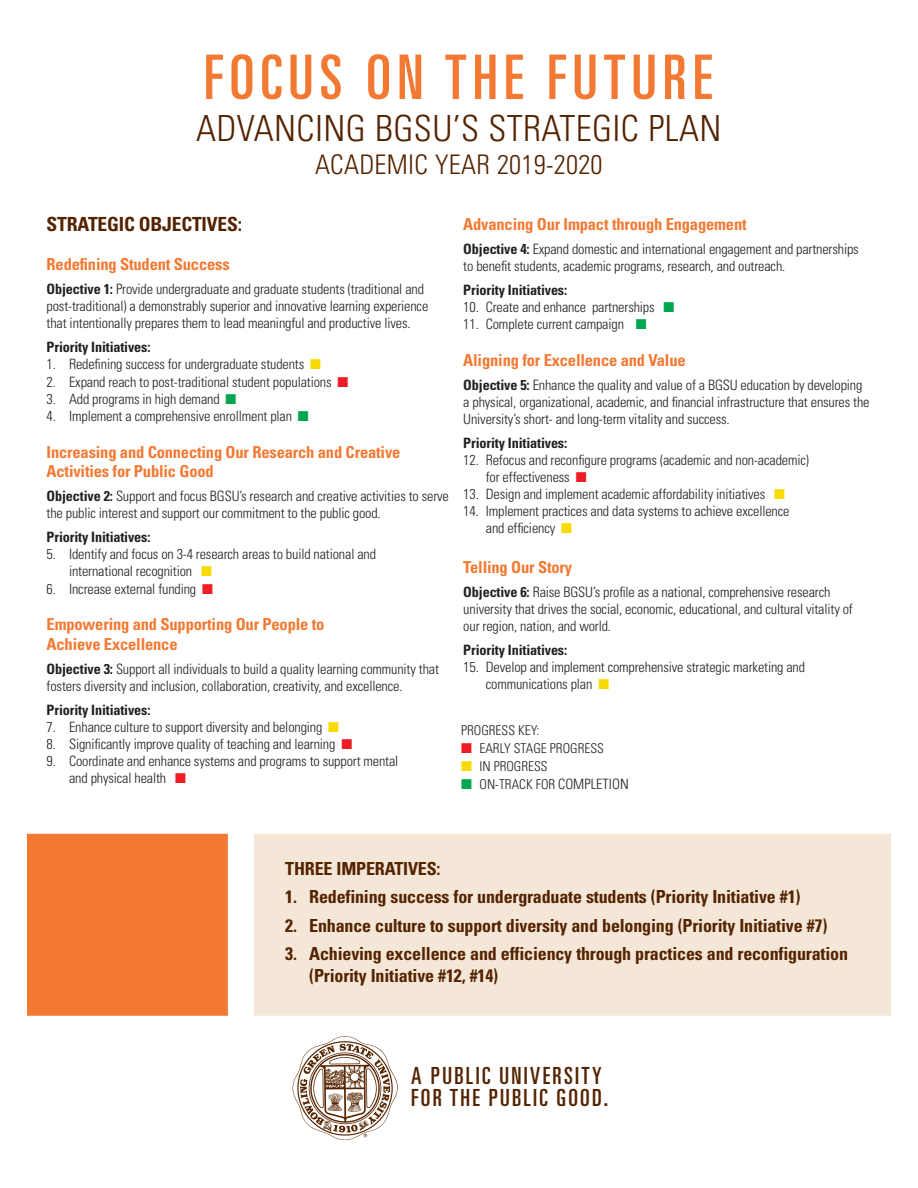
<style>
.page{position:relative;width:918px;height:1188px;background:#fff}
.page>*{position:absolute;margin:0;border:0;box-sizing:border-box;transform-origin:0 0}
.t1{font:ultra-condensed 61.5px "Univers LT Std";letter-spacing:.1em;color:#f37932}
.t2{font:300 condensed 36px "Univers LT Std";letter-spacing:.01em;color:#542300}
.t3{font:300 condensed 27px "Univers LT Std";letter-spacing:.01em;color:#542300}
.t4{font:ultra-condensed 23.7px/21.3px "Univers LT Std";letter-spacing:.1em;color:#542300}
.t5{font:700 condensed 19.5px "Univers LT Std";letter-spacing:-.01em;color:#542300}
.t6{font:700 condensed 18px/21.6px "Univers LT Std";letter-spacing:-.01em;color:#542300}
.t7{font:700 condensed 16.5px/19.8px "Univers LT Std";letter-spacing:-.01em;color:#f37932}
.t8{font:300 condensed 14.25px/17.1px "Univers LT Std";letter-spacing:-.01em;color:#231f20}
.t9{font:700 condensed 14.25px "Univers LT Std";letter-spacing:-.01em;color:#231f20}
.t10{font:300 condensed 13.5px "Univers LT Std";color:#231f20}
.s1{font-weight:700}
.s2{color:#f8db02}
.s3{color:#ee1d23}
.s4{color:#00a54f}
.s5{font-size:14.25px}
</style>
<div class="page">
<div style="left:254px;top:834px;width:637px;height:182px;background:#f5e7d8"></div>
<div style="left:27px;top:834px;width:201px;height:182px;background:#f37932"></div>
<img style="left:292px;top:1036px;width:106px;height:105px">
<h1 class="t1" style="left:204px;top:42px;width:510px">FOCUS ON THE FUTURE</h1>
<h2 class="t2" style="left:196px;top:107px;width:527px">ADVANCING BGSU’S STRATEGIC PLAN</h2>
<h3 class="t3" style="left:315px;top:149px;width:289px">ACADEMIC YEAR 2019-2020</h3>
<h3 class="t5" style="left:47px;top:212px;width:197px">STRATEGIC OBJECTIVES:</h3>
<p class="t7" style="left:47px;top:255px;width:185px">Redefining Student Success</p>
<p class="t8" style="left:47px;top:281px;width:383px"><span class="s1">Objective 1:</span> Provide undergraduate and graduate students (traditional and post-traditional) a demonstrably superior and innovative learning experience that intentionally prepares them to lead meaningful and productive lives.</p>
<p class="t9" style="left:47px;top:339px;width:106px">Priority Initiatives:</p>
<p class="t8" style="left:47px;top:356px;width:276px">1. Redefining success for undergraduate students <span class="s2">■</span></p>
<p class="t8" style="left:47px;top:373px;width:303px">2. Expand reach to post-traditional student populations <span class="s3">■</span></p>
<p class="t8" style="left:47px;top:390px;width:191px">3. Add programs in high demand <span class="s4">■</span></p>
<p class="t8" style="left:47px;top:407px;width:264px">4. Implement a comprehensive enrollment plan <span class="s4">■</span></p>
<p class="t7" style="left:47px;top:442px;width:355px">Increasing and Connecting Our Research and Creative<br>Activities for Public Good</p>
<p class="t8" style="left:47px;top:488px;width:404px"><span class="s1">Objective 2:</span> Support and focus BGSU’s research and creative activities to serve the public interest and support our commitment to the public good.</p>
<p class="t9" style="left:47px;top:528px;width:106px">Priority Initiatives:</p>
<p class="t8" style="left:69px;top:546px;width:308px;text-indent:-23px">5. Identify and focus on 3-4 research areas to build national and international recognition <span class="s2">■</span></p>
<p class="t8" style="left:47px;top:580px;width:168px">6. Increase external funding <span class="s3">■</span></p>
<p class="t7" style="left:47px;top:615px;width:279px">Empowering and Supporting Our People to<br>Achieve Excellence</p>
<p class="t8" style="left:47px;top:661px;width:394px"><span class="s1">Objective 3:</span> Support all individuals to build a quality learning community that fosters diversity and inclusion, collaboration, creativity, and excellence.</p>
<p class="t9" style="left:47px;top:701px;width:106px">Priority Initiatives:</p>
<p class="t8" style="left:47px;top:719px;width:294px">7. Enhance culture to support diversity and belonging <span class="s2">■</span></p>
<p class="t8" style="left:47px;top:736px;width:307px">8. Significantly improve quality of teaching and learning <span class="s3">■</span></p>
<p class="t8" style="left:69px;top:753px;width:331px;text-indent:-23px">9. Coordinate and enhance systems and programs to support mental and physical health <span class="s3">■</span></p>
<p class="t7" style="left:463px;top:214px;width:285px">Advancing Our Impact through Engagement</p>
<p class="t8" style="left:463px;top:240px;width:397px"><span class="s1">Objective 4:</span> Expand domestic and international engagement and partnerships to benefit students, academic programs, research, and outreach.</p>
<p class="t9" style="left:463px;top:281px;width:106px">Priority Initiatives:</p>
<p class="t8" style="left:463px;top:298px;width:213px">10. Create and enhance partnerships <span class="s4">■</span></p>
<p class="t8" style="left:463px;top:316px;width:185px">11. Complete current campaign <span class="s4">■</span></p>
<p class="t7" style="left:463px;top:350px;width:224px">Aligning for Excellence and Value</p>
<p class="t8" style="left:463px;top:376px;width:408px"><span class="s1">Objective 5:</span> Enhance the quality and value of a BGSU education by developing a physical, organizational, academic, and financial infrastructure that ensures the<br>University’s short- and long-term vitality and success.</p>
<p class="t9" style="left:463px;top:434px;width:106px">Priority Initiatives:</p>
<p class="t8" style="left:486px;top:451px;width:325px;text-indent:-23px">12. Refocus and reconfigure programs (academic and non-academic) for effectiveness <span class="s3">■</span></p>
<p class="t8" style="left:463px;top:486px;width:323px">13. Design and implement academic affordability initiatives <span class="s2">■</span></p>
<p class="t8" style="left:486px;top:503px;width:305px;text-indent:-23px">14. Implement practices and data systems to achieve excellence and efficiency <span class="s2">■</span></p>
<p class="t7" style="left:463px;top:557px;width:110px">Telling Our Story</p>
<p class="t8" style="left:463px;top:583px;width:391px"><span class="s1">Objective 6:</span> Raise BGSU’s profile as a national, comprehensive research university that drives the social, economic, educational, and cultural vitality of our region, nation, and world.</p>
<p class="t9" style="left:463px;top:641px;width:106px">Priority Initiatives:</p>
<p class="t8" style="left:486px;top:658px;width:321px;text-indent:-23px">15. Develop and implement comprehensive strategic marketing and communications plan <span class="s2">■</span></p>
<p class="t10" style="left:461px;top:722px;width:80px">PROGRESS KEY:</p>
<p class="t10" style="left:461px;top:740px;width:144px"><span class="s3">■</span> EARLY STAGE PROGRESS</p>
<p class="t10" style="left:461px;top:758px;width:88px"><span class="s2">■</span> IN PROGRESS</p>
<p class="t10" style="left:461px;top:776px;width:169px"><span class="s4">■</span> ON-TRACK FOR <span class="s5">COMPLETION</span></p>
<p class="t6" style="left:285px;top:858px;width:157px">THREE IMPERATIVES:</p>
<p class="t6" style="left:285px;top:886px;width:517px">1. Redefining success for undergraduate students (Priority Initiative #1)</p>
<p class="t6" style="left:285px;top:914px;width:544px">2. Enhance culture to support diversity and belonging (Priority Initiative #7)</p>
<p class="t6" style="left:309px;top:943px;width:540px;text-indent:-24px">3. Achieving excellence and efficiency through practices and reconfiguration (Priority Initiative #12, #14)</p>
<h3 class="t4" style="left:411px;top:1065px;width:198px">A PUBLIC UNIVERSITY<br>FOR THE PUBLIC GOOD.</h3>
</div>
